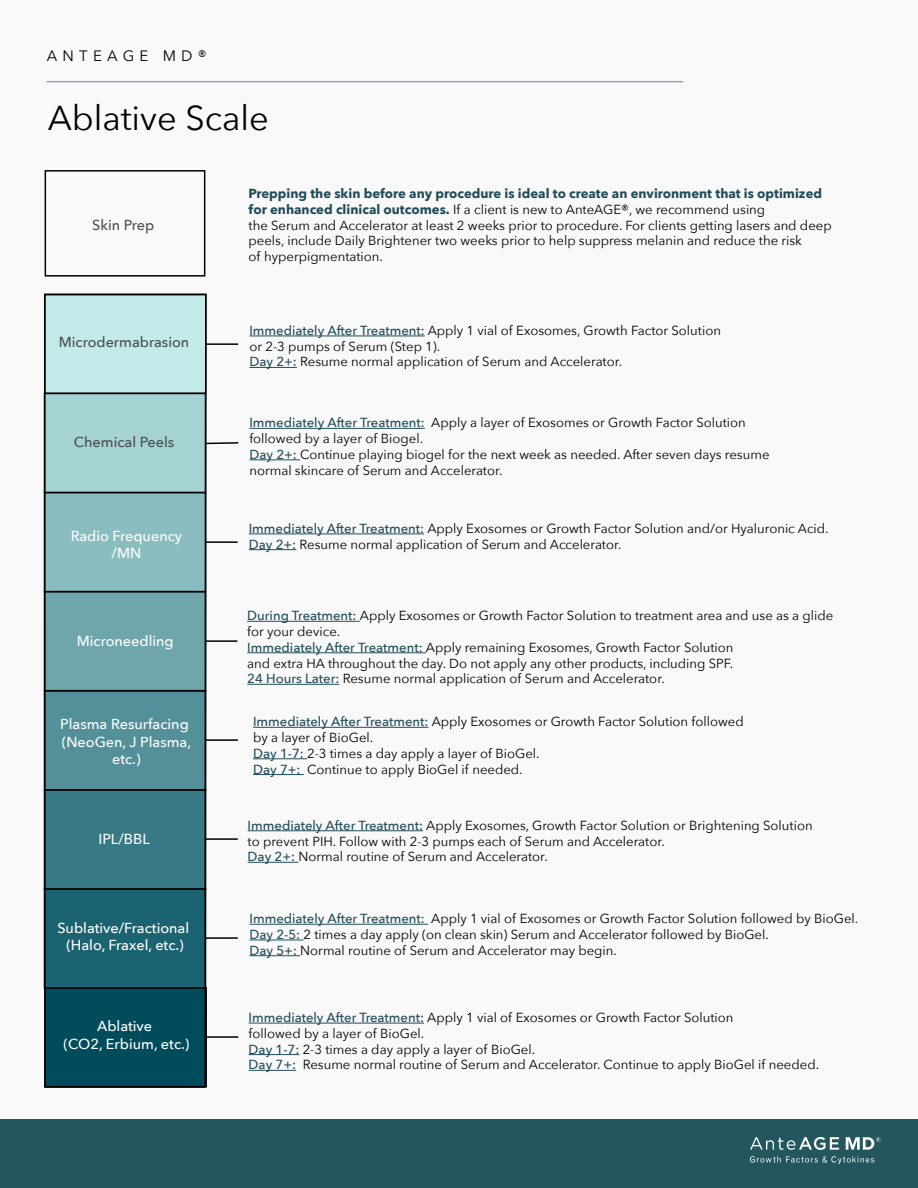
<style>
.page{position:relative;width:918px;height:1188px;background:#f9f9f9}
.page>*{position:absolute;margin:0;border:0;box-sizing:border-box;transform-origin:0 0}
.t1{font:34.5px "Avenir Next";color:#000}
.t2{font:15px "Avenir Next";letter-spacing:.35em;color:#000}
.t3{font:500 14.4px/17.4px "Avenir Next";color:#fff;text-align:center}
.t4{font:500 14.4px "Avenir Next";color:#4e4e4e}
.t5{font:13.2px/15.8px "Avenir Next";color:#000}
.t6{font:13.2px/15.8px "Avenir Next";color:#010101}
.s1{font-weight:700;color:#214d5b}
.s2{font-weight:500;color:#214d5b}
.s3{color:#000}
</style>
<div class="page">
<div style="left:0;top:1119px;width:918px;height:69px;background:#24565d"></div>
<svg style="left:43px;top:293px;width:164px;height:795px;background:#5e959c"></svg>
<hr style="left:206px;top:1036px;width:32px;height:2px;background:#010101">
<hr style="left:249px;top:1023px;width:175px;height:1px;background:#214d5b">
<hr style="left:249px;top:1054px;width:50px;height:1px;background:#214d5b">
<hr style="left:249px;top:1070px;width:47px;height:1px;background:#214d5b">
<hr style="left:206px;top:838px;width:32px;height:2px;background:#010101">
<hr style="left:206px;top:937px;width:32px;height:2px;background:#010101">
<hr style="left:249px;top:924px;width:179px;height:1px;background:#214d5b">
<hr style="left:249px;top:940px;width:55px;height:1px;background:#214d5b">
<hr style="left:249px;top:955px;width:51px;height:1px;background:#214d5b">
<hr style="left:248px;top:830px;width:175px;height:1px;background:#214d5b">
<hr style="left:248px;top:862px;width:50px;height:1px;background:#214d5b">
<hr style="left:253px;top:727px;width:175px;height:1px;background:#214d5b">
<hr style="left:253px;top:758px;width:54px;height:1px;background:#214d5b">
<hr style="left:253px;top:774px;width:51px;height:1px;background:#214d5b">
<hr style="left:247px;top:621px;width:110px;height:1px;background:#214d5b">
<hr style="left:247px;top:652px;width:179px;height:1px;background:#214d5b">
<hr style="left:247px;top:684px;width:92px;height:1px;background:#214d5b">
<hr style="left:249px;top:534px;width:175px;height:1px;background:#214d5b">
<hr style="left:249px;top:549px;width:47px;height:1px;background:#214d5b">
<hr style="left:249px;top:336px;width:176px;height:1px;background:#214d5b">
<hr style="left:249px;top:367px;width:48px;height:1px;background:#214d5b">
<hr style="left:249px;top:428px;width:176px;height:1px;background:#214d5b">
<hr style="left:249px;top:460px;width:51px;height:1px;background:#214d5b">
<hr style="left:206px;top:739px;width:32px;height:2px;background:#010101">
<hr style="left:206px;top:541px;width:32px;height:2px;background:#010101">
<svg style="left:205px;top:441px;width:34px;height:4px"></svg>
<hr style="left:206px;top:343px;width:32px;height:2px;background:#010101">
<hr style="left:205px;top:640px;width:32px;height:2px;background:#010101">
<div style="left:45px;top:170px;width:160px;height:107px;border:2px solid #010101"></div>
<svg style="left:750px;top:1156px;width:124px;height:8px"></svg>
<svg style="left:846px;top:1137px;width:34px;height:13px"></svg>
<svg style="left:750px;top:1137px;width:89px;height:13px"></svg>
<hr style="left:46px;top:81px;width:637px;height:1px;background:#538a94">
<p class="t2" style="left:47px;top:43px;width:162px">ANTEAGE MD®</p>
<h1 class="t1" style="left:48px;top:89px;width:223px">Ablative Scale</h1>
<p class="t4" style="left:92px;top:213px;width:63px">Skin Prep</p>
<p class="t4" style="left:59px;top:330px;width:132px">Microdermabrasion</p>
<p class="t4" style="left:74px;top:430px;width:102px">Chemical Peels</p>
<p class="t3" style="left:71px;top:527px;width:113px">Radio Frequency /MN</p>
<p class="t3" style="left:77px;top:632px;width:98px">Microneedling</p>
<p class="t3" style="left:60px;top:715px;width:133px">Plasma Resurfacing (NeoGen, J Plasma, etc.)</p>
<p class="t3" style="left:98px;top:830px;width:53px">IPL/BBL</p>
<p class="t3" style="left:57px;top:919px;width:133px">Sublative/Fractional (Halo, Fraxel, etc.)</p>
<p class="t3" style="left:63px;top:1017px;width:128px">Ablative<br>(CO2, Erbium, etc.)</p>
<p class="t5" style="left:249px;top:185px;width:585px"><span class="s1">Prepping the skin before any procedure is ideal to create an environment that is optimized for enhanced clinical outcomes.</span> If a client is new to AnteAGE®, we recommend using<br>the Serum and Accelerator at least 2 weeks prior to procedure. For clients getting lasers and deep peels, include Daily Brightener two weeks prior to help suppress melanin and reduce the risk<br>of hyperpigmentation.</p>
<p class="t6" style="left:249px;top:322px;width:473px"><span class="s2">Immediately After Treatment:</span> Apply 1 vial of Exosomes, Growth Factor Solution or 2-3 pumps of Serum (Step 1).<br><span class="s2">Day 2+:</span> <span class="s3">Resume normal application of Serum and Accelerator.</span></p>
<p class="t6" style="left:249px;top:414px;width:522px"><span class="s2">Immediately After Treatment:</span> Apply a layer of Exosomes or Growth Factor Solution followed by a layer of Biogel.<br><span class="s2">Day 2+:</span> Continue playing biogel for the next week as needed. After seven days resume normal skincare of Serum and Accelerator.</p>
<p class="t5" style="left:249px;top:520px;width:581px"><span class="s2">Immediately After Treatment:</span> Apply Exosomes or Growth Factor Solution and/or Hyaluronic Acid.<br><span class="s2">Day 2+:</span> Resume normal application of Serum and Accelerator.</p>
<p class="t5" style="left:247px;top:607px;width:588px"><span class="s2">During Treatment:</span> Apply Exosomes or Growth Factor Solution to treatment area and use as a glide for your device.<br><span class="s2">Immediately After Treatment:</span> Apply remaining Exosomes, Growth Factor Solution<br>and extra HA throughout the day. Do not apply any other products, including SPF.<br><span class="s2">24 Hours Later:</span> Resume normal application of Serum and Accelerator.</p>
<p class="t5" style="left:253px;top:713px;width:492px"><span class="s2">Immediately After Treatment:</span> Apply Exosomes or Growth Factor Solution followed by a layer of BioGel.<br><span class="s2">Day 1-7:</span> 2-3 times a day apply a layer of BioGel.<br><span class="s2">Day 7+:</span> Continue to apply BioGel if needed.</p>
<p class="t5" style="left:248px;top:817px;width:567px"><span class="s2">Immediately After Treatment:</span> Apply Exosomes, Growth Factor Solution or Brightening Solution to prevent PIH. Follow with 2-3 pumps each of Serum and Accelerator.<br><span class="s2">Day 2+:</span> Normal routine of Serum and Accelerator.</p>
<p class="t5" style="left:249px;top:910px;width:610px"><span class="s2">Immediately After Treatment:</span> Apply 1 vial of Exosomes or Growth Factor Solution followed by BioGel.<br><span class="s2">Day 2-5:</span> 2 times a day apply (on clean skin) Serum and Accelerator followed by BioGel.<br><span class="s2">Day 5+:</span> Normal routine of Serum and Accelerator may begin.</p>
<p class="t5" style="left:249px;top:1009px;width:572px"><span class="s2">Immediately After Treatment:</span> Apply 1 vial of Exosomes or Growth Factor Solution<br>followed by a layer of BioGel.<br><span class="s2">Day 1-7:</span> 2-3 times a day apply a layer of BioGel.<br><span class="s2">Day 7+:</span> Resume normal routine of Serum and Accelerator. Continue to apply BioGel if needed.</p>
</div>
